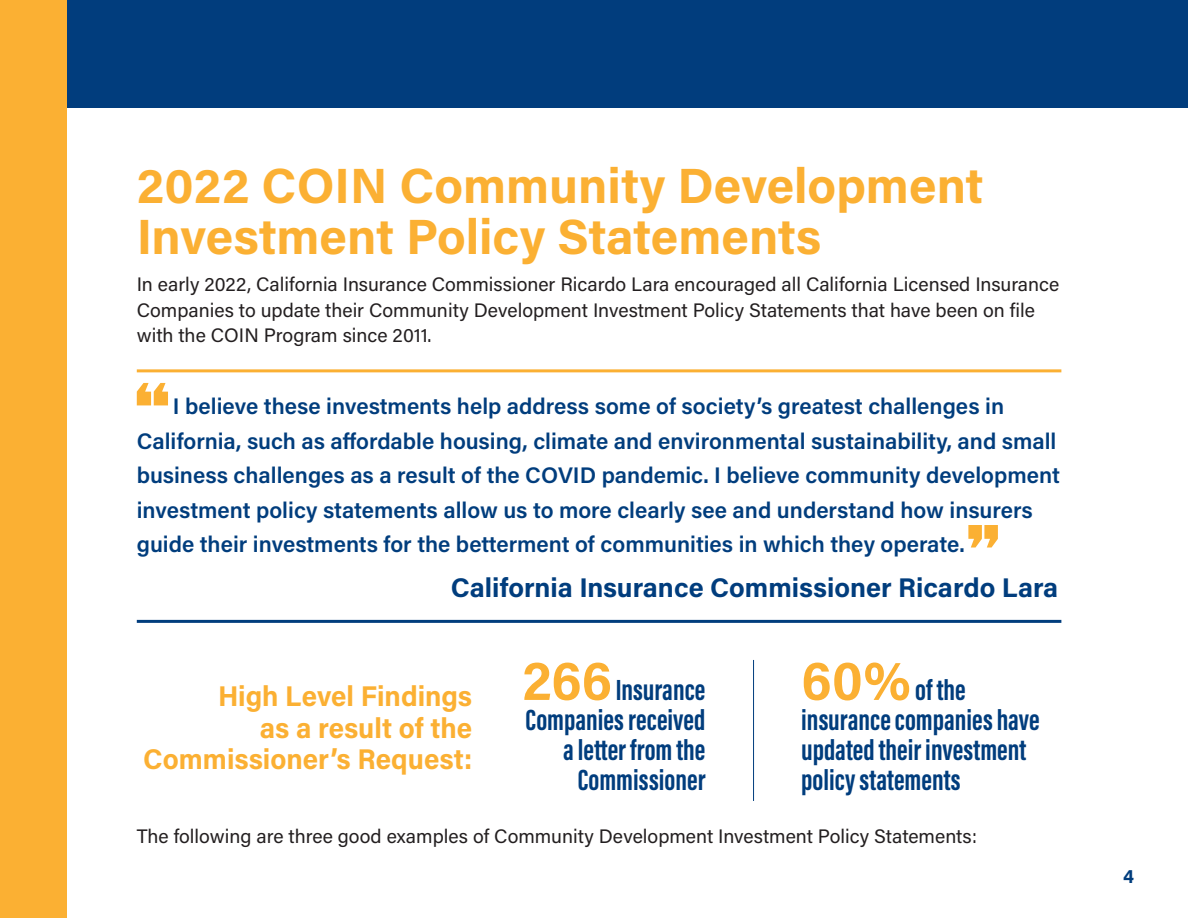
<style>
.page{position:relative;width:1188px;height:918px;background:#fff}
.page>*{position:absolute;margin:0;border:0;box-sizing:border-box;transform-origin:0 0}
.Head_1{font:700 49.5px/51px "Acumin Pro";color:#fbb033}
.Sub_2{font:700 30px/30px "Acumin Pro Extra Cond";color:#013d7d;text-align:right}
.Sub_2-2{font:700 28.5px/31.5px "Acumin Pro";color:#fbb033;text-align:right}
.Sub_2-3{font:700 27px "Acumin Pro";color:#013d7d}
.Pull_quote{font:600 22.5px/34.5px "Acumin Pro";color:#013d7d}
.Body{font:19.5px/25.5px "Acumin Pro";color:#231f20}
.t1{font:700 19.5px "Acumin Pro";color:#013d7d}
.s1{font-family:"Acumin Pro Semi Cond";font-size:55.5px;color:#fbb033}
</style>
<div class="page">
<div style="left:0;top:0;width:1188px;height:108px;background:#013d7d"></div>
<svg style="left:968px;top:525px;width:30px;height:23px"></svg>
<svg style="left:137px;top:383px;width:31px;height:22px"></svg>
<hr style="left:137px;top:369px;width:924px;height:3px;background:#fbb033">
<hr style="left:137px;top:620px;width:924px;height:3px;background:#013d7d">
<div style="left:0;top:0;width:67px;height:918px;background:#fbb033"></div>
<hr style="left:753px;top:660px;width:1px;height:141px;background:#013d7d">
<p class="Head_1" style="left:137px;top:158px;width:848px">2022 COIN Community Development<br>Investment Policy Statements</p>
<p class="Body" style="left:137px;top:271px;width:924px">In early 2022, California Insurance Commissioner Ricardo Lara encouraged all California Licensed Insurance<br>Companies to update their Community Development Investment Policy Statements that have been on file with the COIN Program since 2011.</p>
<p class="Pull_quote" style="left:137px;top:388px;width:925px;text-indent:36px">I believe these investments help address some of society’s greatest challenges in California, such as affordable housing, climate and environmental sustainability, and small business challenges as a result of the COVID pandemic. I believe community development investment policy statements allow us to more clearly see and understand how insurers guide their investments for the betterment of communities in which they operate.</p>
<p class="Sub_2-3" style="left:451px;top:569px;width:609px">California Insurance Commissioner Ricardo Lara</p>
<p class="Sub_2" style="left:523px;top:675px;width:184px"><span class="s1">266</span> Insurance<br>Companies received a letter from the<br>Commissioner</p>
<p class="Sub_2" style="left:801px;top:675px;width:240px;text-align:left"><span class="s1">60%</span> of the insurance companies have updated their investment policy statements</p>
<p class="Body" style="left:137px;top:823px;width:842px">The following are three good examples of Community Development Investment Policy Statements:</p>
<p class="Sub_2-2" style="left:143px;top:679px;width:330px">High Level Findings<br>as a result of the<br>Commissioner’s Request:</p>
<p class="t1" style="left:1123px;top:862px;width:12px">4</p>
</div>
